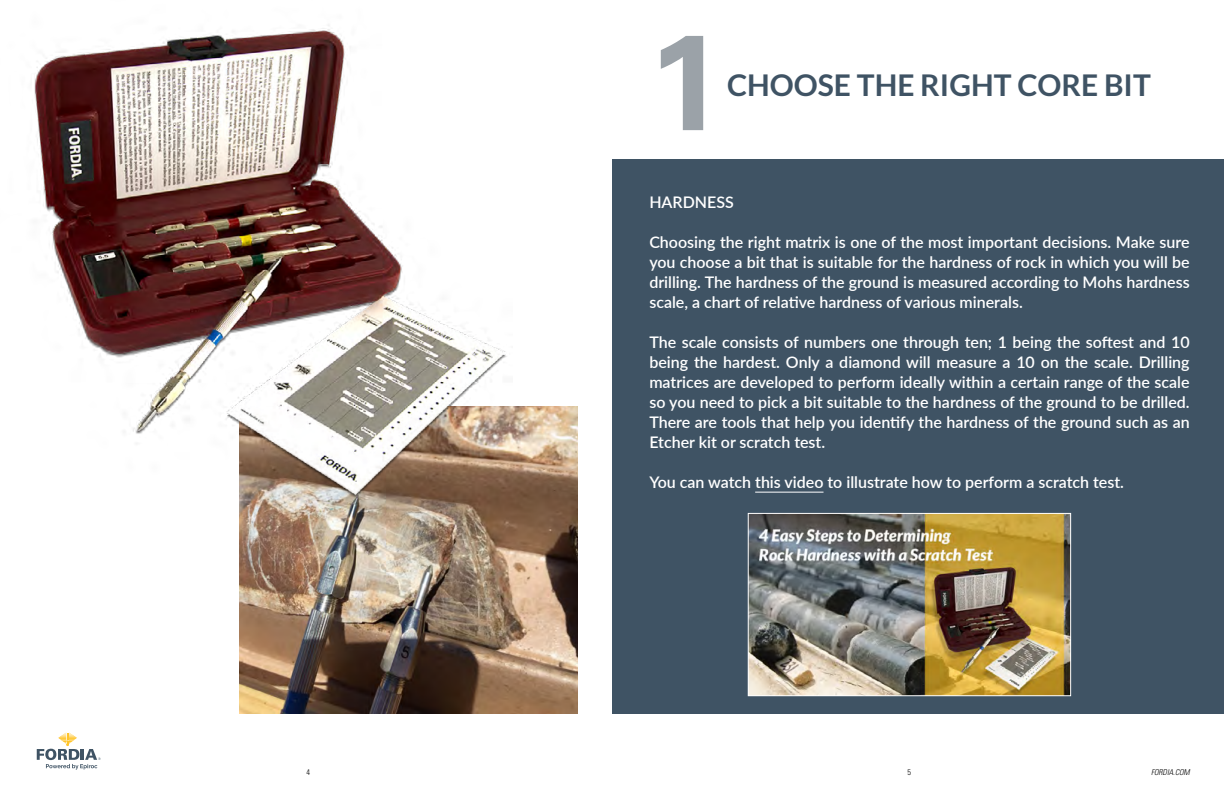
<style>
.page{position:relative;width:1224px;height:792px;background:#fff}
.page>*{position:absolute;margin:0;border:0;box-sizing:border-box;transform-origin:0 0}
.t1{font:700 135px "Univers LT Std";color:#9ba2a8}
.t2{font:700 30px "Lato";color:#3f5364}
.t3{font:600 16px/20px "Lato";color:#fff;text-align:justify}
.t4{font:italic 300 condensed 8px "Univers LT Std";color:#000}
.t5{font:300 condensed 8px "Univers LT Std";color:#000}
</style>
<div class="page">
<svg style="left:37px;top:732px;width:64px;height:38px"></svg>
<img style="left:239px;top:406px;width:338px;height:307px">
<img style="left:34px;top:25px;width:478px;height:506px">
<div style="left:612px;top:159px;width:612px;height:554px;background:#3f5364"></div>
<hr style="left:755px;top:492px;width:69px;height:1px;background:#fff">
<img style="left:750px;top:515px;width:319px;height:179px">
<div style="left:748px;top:513px;width:323px;height:183px;border:1px solid #fff"></div>
<h1 class="t1" style="left:648px;top:4px;width:77px">1</h1>
<h2 class="t2" style="left:727px;top:68px;width:425px">CHOOSE THE RIGHT CORE BIT</h2>
<p class="t3" style="left:649px;top:192px;width:86px">HARDNESS</p>
<p class="t3" style="left:649px;top:232px;width:542px">Choosing the right matrix is one of the most important decisions. Make sure you choose a bit that is suitable for the hardness of rock in which you will be drilling. The hardness of the ground is measured according to Mohs hardness scale, a chart of relative hardness of various minerals.</p>
<p class="t3" style="left:649px;top:332px;width:542px">The scale consists of numbers one through ten; 1 being the softest and 10 being the hardest. Only a diamond will measure a 10 on the scale. Drilling matrices are developed to perform ideally within a certain range of the scale so you need to pick a bit suitable to the hardness of the ground to be drilled.<br>There are tools that help you identify the hardness of the ground such as an Etcher kit or scratch test.</p>
<p class="t3" style="left:649px;top:472px;width:476px">You can watch this video to illustrate how to perform a scratch test.</p>
<p class="t5" style="left:307px;top:768px;width:5px">4</p>
<p class="t5" style="left:907px;top:768px;width:5px">5</p>
<p class="t4" style="left:1151px;top:768px;width:40px">FORDIA.COM</p>
</div>
